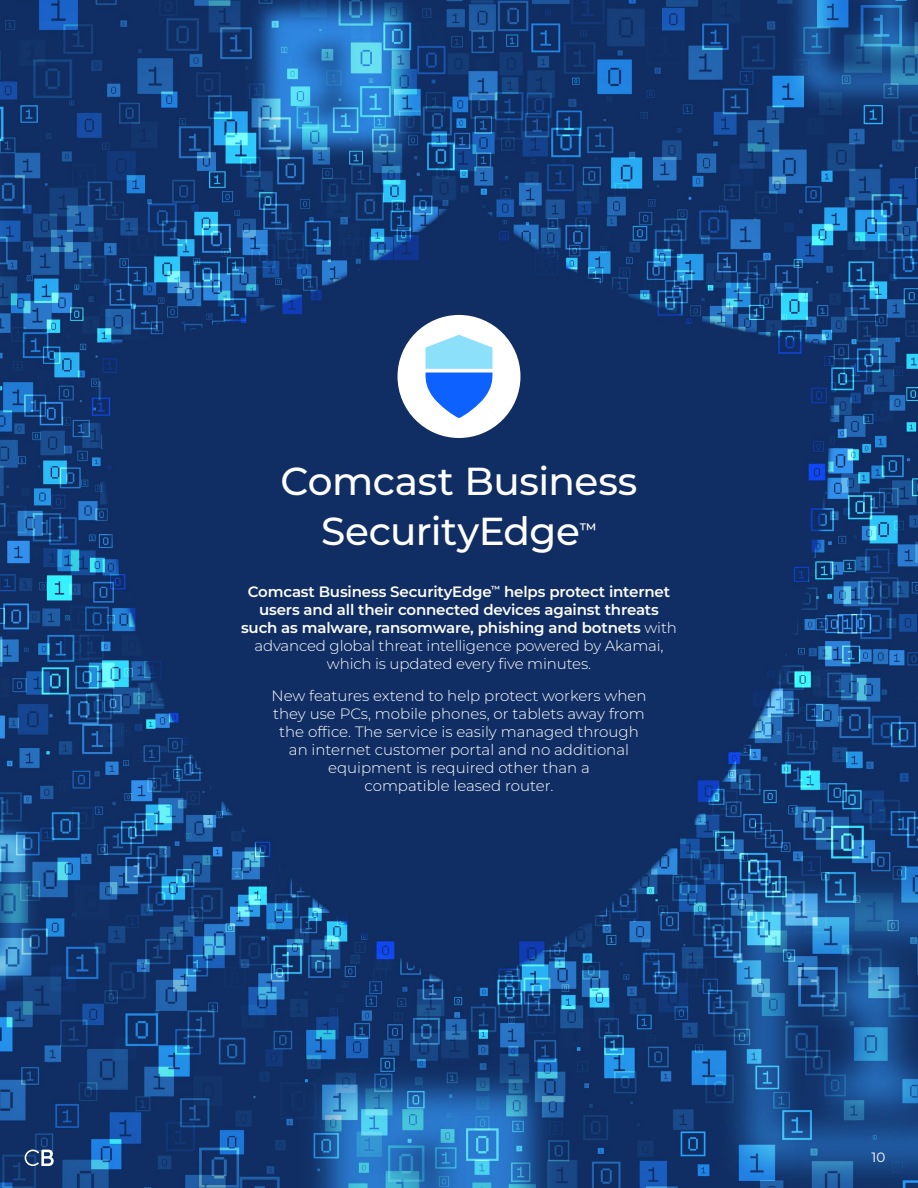
<style>
.page{position:relative;width:918px;height:1188px;background:#fff}
.page>*{position:absolute;margin:0;border:0;box-sizing:border-box;transform-origin:0 0}
.t1{font:500 39px/49.5px "Montserrat";letter-spacing:-.015em;color:#fff;text-align:center}
.t2{font:500 16.65px "Montserrat";color:#fff}
.t3{font:600 15px/18px "Montserrat";letter-spacing:-.01em;color:#fff;text-align:center}
.t4{font:300 15px/18px "Montserrat";color:#fff;text-align:center}
.t5{font:13.5px "Montserrat";color:#fff}
.s1{font-weight:300}
</style>
<div class="page">
<img style="left:0;top:0;width:918px;height:1188px">
<div style="left:394px;top:312px;width:139px;height:139px;background:#112f64"></div>
<div style="left:398px;top:315px;width:122px;height:123px;background:#fff;border-radius:50%"></div>
<svg style="left:426px;top:335px;width:66px;height:83px"></svg>
<svg style="left:25px;top:1150px;width:29px;height:16px"></svg>
<h1 class="t1" style="left:281px;top:455px;width:358px">Comcast Business<br>SecurityEdge</h1>
<p class="t2" style="left:580px;top:518px;width:19px">™</p>
<p class="t3" style="left:241px;top:582px;width:437px">Comcast Business SecurityEdge<sup>™</sup> helps protect internet users and all their connected devices against threats such as malware, ransomware, phishing and botnets <span class="s1">with advanced global threat intelligence powered by Akamai, which is updated every five minutes.</span></p>
<p class="t4" style="left:272px;top:686px;width:376px">New features extend to help protect workers when they use PCs, mobile phones, or tablets away from the office. The service is easily managed through an internet customer portal and no additional equipment is required other than a<br>compatible leased router.</p>
<p class="t5" style="left:872px;top:1147px;width:15px">10</p>
</div>
